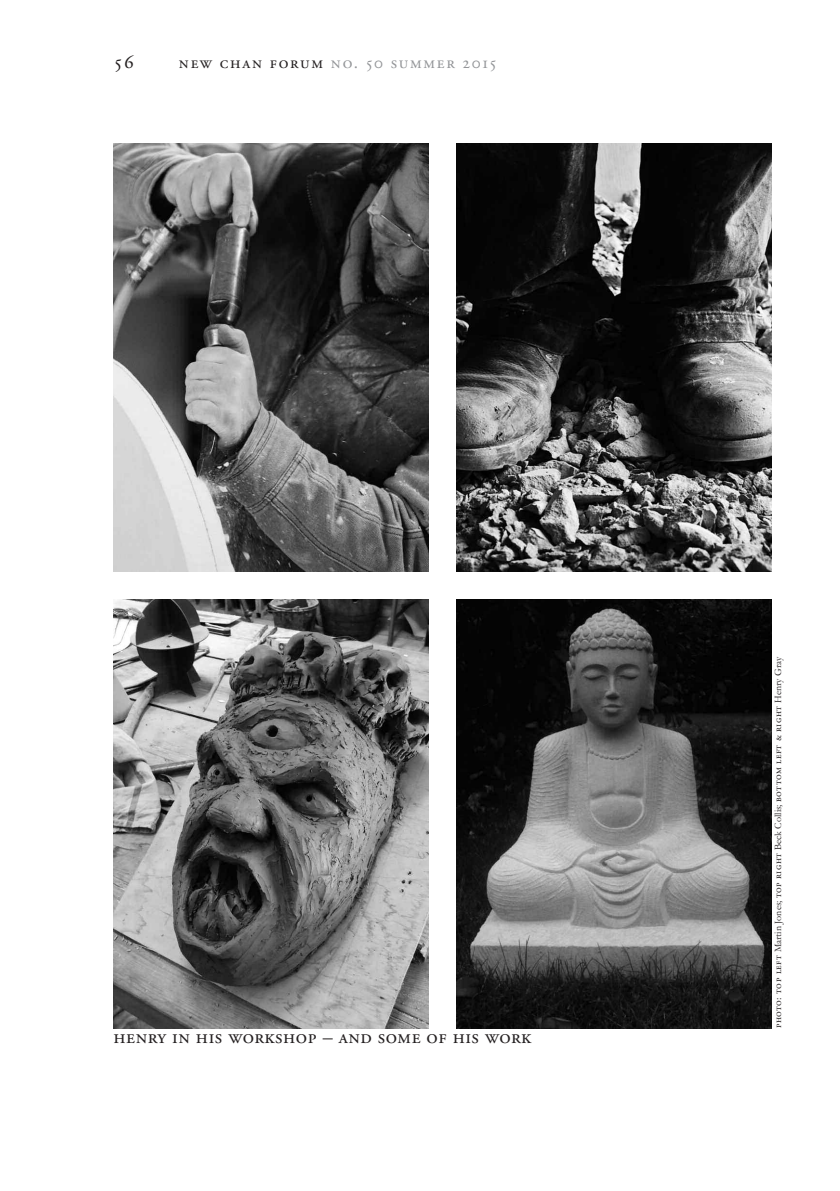
<style>
.page{position:relative;width:840px;height:1191px;background:#fff}
.page>*{position:absolute;margin:0;border:0;box-sizing:border-box;transform-origin:0 0}
.t1{font:20px "Adobe Garamond Regular SC";letter-spacing:.025em;color:#231f20}
.t2{font:17.2px "Adobe Garamond Regular SC";letter-spacing:.1em;color:#939598}
.t3{font:10px "Adobe Garamond Regular SC";letter-spacing:.05em;color:#231f20}
.s1{color:#231f20}
.s2{font-family:"Garamond"}
</style>
<div class="page">
<img style="left:113px;top:143px;width:315px;height:428px">
<img style="left:456px;top:143px;width:315px;height:428px">
<img style="left:113px;top:600px;width:315px;height:428px">
<img style="left:456px;top:600px;width:315px;height:428px">
<h1 class="t1" style="left:114px;top:54px;width:21px">56</h1>
<h2 class="t2" style="left:179px;top:55px;width:318px"><span class="s1">new chan forum</span> no. 50 summer 2015</h2>
<h1 class="t1" style="left:113px;top:1029px;width:419px">henry in his workshop – and some of his work</h1>
<p class="t3" style="left:773px;top:1028px;width:373px;rotate:-90deg">photo: top left <span class="s2">Martin Jones;</span> top right <span class="s2">Beck Collis;</span> bottom left &amp; right <span class="s2">Henry Gray</span></p>
</div>
